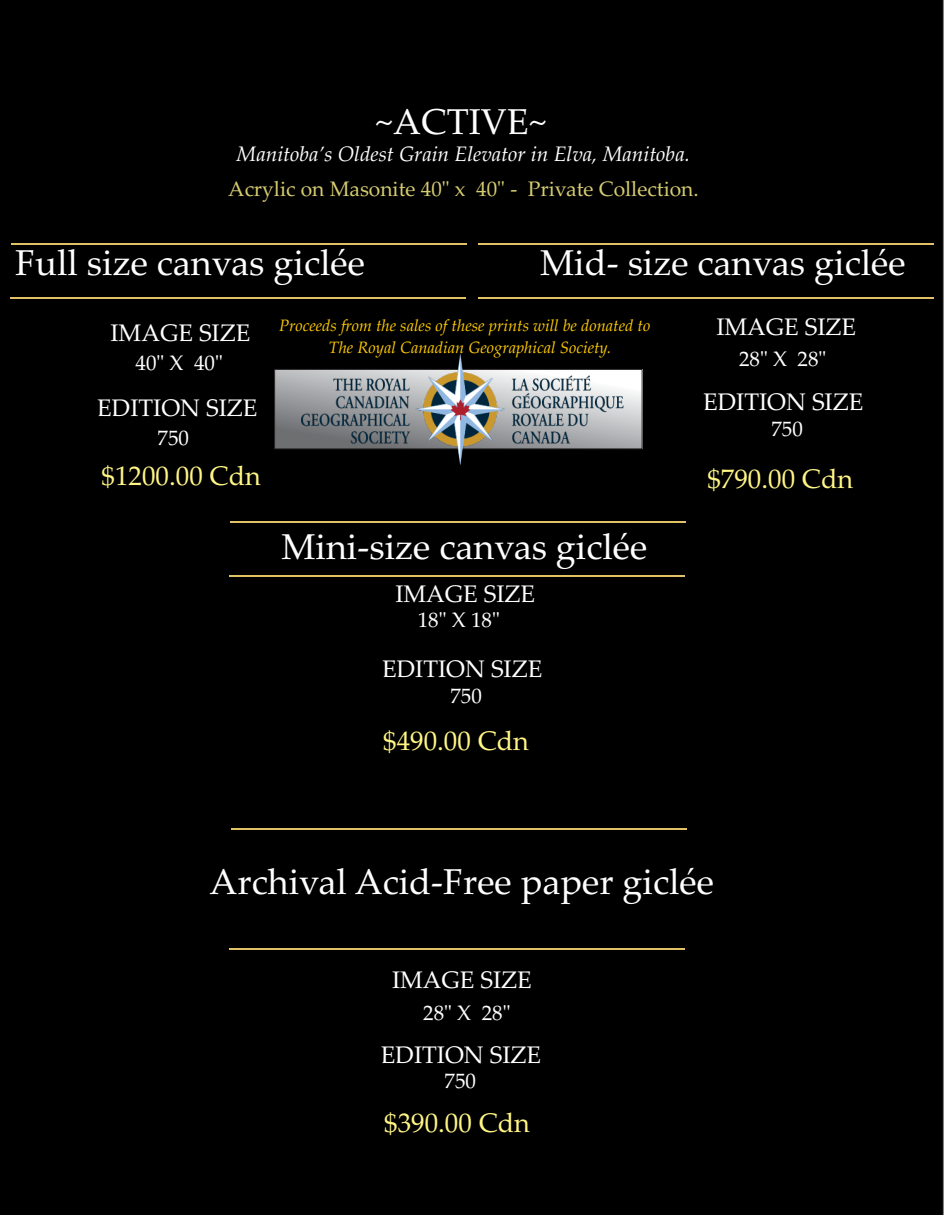
<style>
.page{position:relative;width:945px;height:1215px;background:#fff}
.page>*{position:absolute;margin:0;border:0;box-sizing:border-box;transform-origin:0 0}
.t1{font:36px "Palatino Linotype";color:#fff}
.t2{font:27px "Palatino Linotype";color:#fff685}
.t3{font:24px "Palatino Linotype";color:#fff}
.t4{font:italic 21px "Palatino Linotype";color:#fff}
.t5{font:21px "Palatino Linotype";color:#d6cc70}
.t6{font:21px "Palatino Linotype";color:#fff}
.t7{font:italic 16.5px/22.2px "Palatino Linotype";color:#ffcb04}
</style>
<div class="page">
<div style="left:0;top:0;width:944px;height:1215px;background:#000"></div>
<hr style="left:229px;top:949px;width:456px;height:1px;background:#e1c366">
<hr style="left:231px;top:828px;width:456px;height:1px;background:#e1c366">
<hr style="left:10px;top:297px;width:456px;height:2px;background:#e1c366">
<hr style="left:11px;top:243px;width:456px;height:2px;background:#e1c366">
<hr style="left:229px;top:575px;width:456px;height:2px;background:#e1c366">
<hr style="left:230px;top:521px;width:456px;height:2px;background:#e1c366">
<hr style="left:478px;top:297px;width:456px;height:1px;background:#e1c366">
<hr style="left:478px;top:243px;width:456px;height:2px;background:#e1c366">
<svg style="left:276px;top:371px;width:365px;height:76px;background:#acaeb0"></svg>
<img style="left:301px;top:355px;width:323px;height:110px">
<p class="t1" style="left:375px;top:108px;width:173px">~ACTIVE~</p>
<p class="t4" style="left:237px;top:146px;width:455px">Manitoba’s Oldest Grain Elevator in Elva, Manitoba.</p>
<p class="t5" style="left:228px;top:180px;width:472px">Acrylic on Masonite 40" x 40" - Private Collection.</p>
<p class="t1" style="left:15px;top:249px;width:351px">Full size canvas giclée</p>
<p class="t1" style="left:540px;top:249px;width:367px">Mid- size canvas giclée</p>
<p class="t3" style="left:111px;top:324px;width:141px">IMAGE SIZE</p>
<p class="t3" style="left:716px;top:317px;width:141px">IMAGE SIZE</p>
<p class="t7" style="left:329px;top:316px;width:323px;text-indent:-49px">Proceeds from the sales of these prints will be donated to<br>The Royal Canadian Geographical Society.</p>
<p class="t6" style="left:136px;top:355px;width:89px">40" X 40"</p>
<p class="t6" style="left:739px;top:351px;width:89px">28" X 28"</p>
<p class="t3" style="left:97px;top:399px;width:162px">EDITION SIZE</p>
<p class="t3" style="left:703px;top:392px;width:162px">EDITION SIZE</p>
<p class="t6" style="left:158px;top:429px;width:33px">750</p>
<p class="t6" style="left:771px;top:420px;width:33px">750</p>
<p class="t2" style="left:102px;top:466px;width:161px">$1200.00 Cdn</p>
<p class="t2" style="left:707px;top:468px;width:147px">$790.00 Cdn</p>
<p class="t1" style="left:281px;top:532px;width:367px">Mini-size canvas giclée</p>
<p class="t3" style="left:395px;top:585px;width:141px">IMAGE SIZE</p>
<p class="t6" style="left:418px;top:612px;width:84px">18" X 18"</p>
<p class="t3" style="left:382px;top:660px;width:162px">EDITION SIZE</p>
<p class="t6" style="left:450px;top:688px;width:33px">750</p>
<p class="t2" style="left:383px;top:730px;width:147px">$490.00 Cdn</p>
<p class="t1" style="left:210px;top:868px;width:506px">Archival Acid-Free paper giclée</p>
<p class="t3" style="left:392px;top:971px;width:141px">IMAGE SIZE</p>
<p class="t6" style="left:423px;top:1004px;width:89px">28" X 28"</p>
<p class="t3" style="left:381px;top:1046px;width:162px">EDITION SIZE</p>
<p class="t6" style="left:445px;top:1073px;width:33px">750</p>
<p class="t2" style="left:384px;top:1112px;width:147px">$390.00 Cdn</p>
</div>
